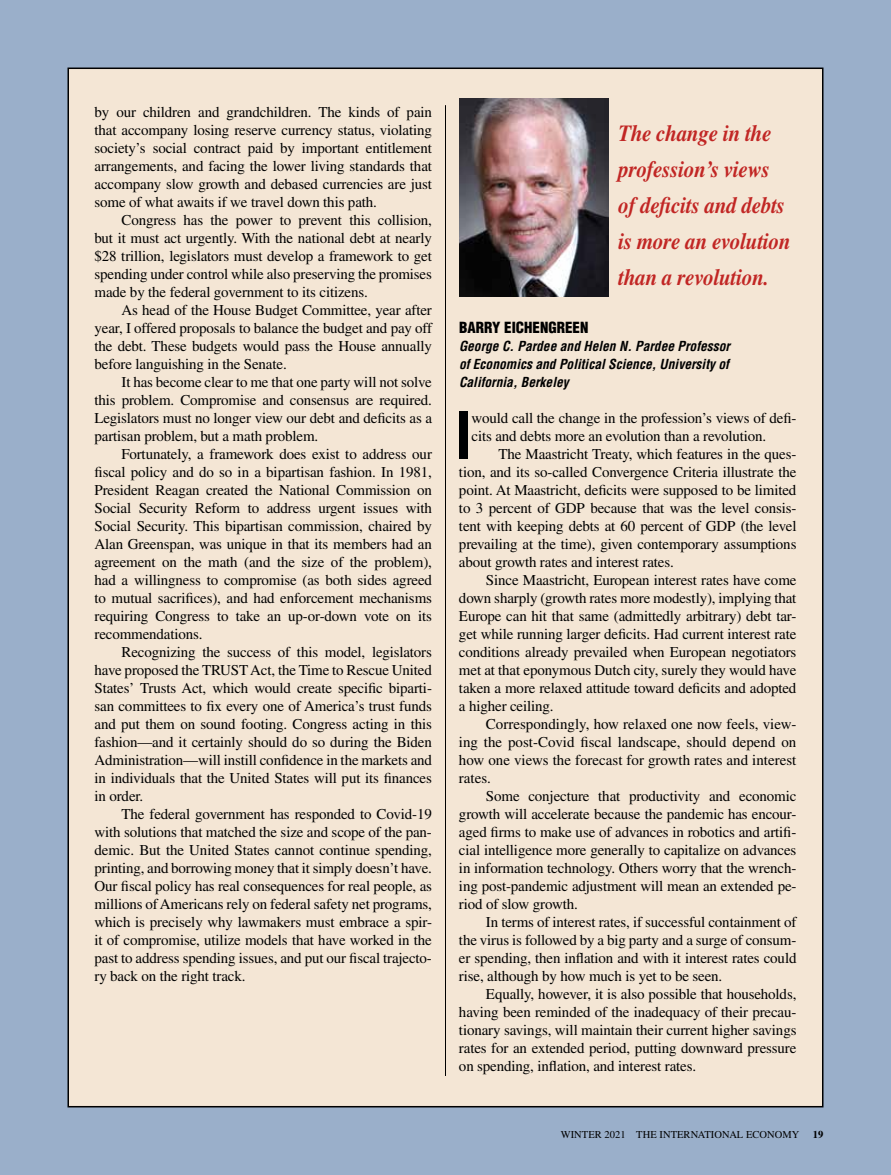
<style>
.page{position:relative;width:891px;height:1175px;background:#fff}
.page>*{position:absolute;margin:0;border:0;box-sizing:border-box;transform-origin:0 0}
.t1{font:700 condensed 63px "Helvetica LT Std";color:#000}
.t2{font:italic 700 23.1px/36px "Times LT Std";letter-spacing:-.01em;color:#c12624;scale:.91 1}
.t3{font:15px/18px "Times LT Std";letter-spacing:-.01em;color:#000;text-align:justify}
.t4{font:900 condensed 15px "Helvetica LT Std";color:#000}
.t5{font:italic 700 condensed 13.5px/18px "Helvetica LT Std";color:#000;text-align:justify}
.t6{font:10.5px "Times LT Std";letter-spacing:.005em;color:#000}
.t7{font:700 10.5px "Times LT Std";color:#000}
</style>
<div class="page">
<div style="left:0;top:0;width:891px;height:1174px;background:#9aafca"></div>
<div style="left:68px;top:68px;width:755px;height:1038px;background:#f4e6d5"></div>
<img style="left:459px;top:99px;width:150px;height:198px">
<hr style="left:445px;top:105px;width:1px;height:970px;background:#000">
<p class="t3" style="left:94px;top:103px;width:339px">by our children and grandchildren. The kinds of pain that accompany losing reserve currency status, violating society’s social contract paid by important entitlement arrangements, and facing the lower living standards that accompany slow growth and debased currencies are just some of what awaits if we travel down this path.</p>
<p class="t3" style="left:94px;top:211px;width:339px;text-indent:27px">Congress has the power to prevent this collision, but it must act urgently. With the national debt at nearly $28 trillion, legislators must develop a framework to get spending under control while also preserving the promises made by the federal government to its citizens.</p>
<p class="t3" style="left:94px;top:301px;width:339px;text-indent:27px">As head of the House Budget Committee, year after year, I offered proposals to balance the budget and pay off the debt. These budgets would pass the House annually before languishing in the Senate.</p>
<p class="t3" style="left:94px;top:373px;width:339px;text-indent:27px">It has become clear to me that one party will not solve this problem. Compromise and consensus are required.<br>Legislators must no longer view our debt and deficits as a partisan problem, but a math problem.</p>
<p class="t3" style="left:94px;top:445px;width:339px;text-indent:27px">Fortunately, a framework does exist to address our fiscal policy and do so in a bipartisan fashion. In 1981, President Reagan created the National Commission on Social Security Reform to address urgent issues with Social Security. This bipartisan commission, chaired by Alan Greenspan, was unique in that its members had an agreement on the math (and the size of the problem), had a willingness to compromise (as both sides agreed to mutual sacrifices), and had enforcement mechanisms requiring Congress to take an up-or-down vote on its recommendations.</p>
<p class="t3" style="left:94px;top:643px;width:339px;text-indent:27px">Recognizing the success of this model, legislators have proposed the TRUST Act, the Time to Rescue United States’ Trusts Act, which would create specific biparti&shy;san committees to fix every one of America’s trust funds and put them on sound footing. Congress acting in this fashion—and it certainly should do so during the Biden Administration—will instill confidence in the markets and in individuals that the United States will put its finances in order.</p>
<p class="t3" style="left:94px;top:805px;width:339px;text-indent:27px">The federal government has responded to Covid-19 with solutions that matched the size and scope of the pan&shy;demic. But the United States cannot continue spending, printing, and borrowing money that it simply doesn’t have.<br>Our fiscal policy has real consequences for real people, as millions of Americans rely on federal safety net programs, which is precisely why lawmakers must embrace a spir&shy;it of compromise, utilize models that have worked in the past to address spending issues, and put our fiscal trajecto&shy;ry back on the right track.</p>
<h2 class="t2" style="left:618px;top:115px;width:191px">The change in the profession’s views of deficits and debts is more an evolution than a revolution.</h2>
<p class="t4" style="left:459px;top:318px;width:131px">BARRY EICHENGREEN</p>
<p class="t5" style="left:459px;top:337px;width:273px">George C. Pardee and Helen N. Pardee Professor of Economics and Political Science, University of California, Berkeley</p>
<h1 class="t1" style="left:455px;top:396px;width:19px">I</h1>
<p class="t3" style="left:472px;top:409px;width:327px">would call the change in the profession’s views of defi&shy;cits and debts more an evolution than a revolution.</p>
<p class="t3" style="left:459px;top:445px;width:339px;text-indent:40px">The Maastricht Treaty, which features in the ques&shy;tion, and its so-called Convergence Criteria illustrate the point. At Maastricht, deficits were supposed to be limited to 3 percent of GDP because that was the level consis&shy;tent with keeping debts at 60 percent of GDP (the level prevailing at the time), given contemporary assumptions about growth rates and interest rates.</p>
<p class="t3" style="left:459px;top:571px;width:339px;text-indent:27px">Since Maastricht, European interest rates have come down sharply (growth rates more modestly), implying that Europe can hit that same (admittedly arbitrary) debt tar&shy;get while running larger deficits. Had current interest rate conditions already prevailed when European negotiators met at that eponymous Dutch city, surely they would have taken a more relaxed attitude toward deficits and adopted a higher ceiling.</p>
<p class="t3" style="left:459px;top:715px;width:339px;text-indent:27px">Correspondingly, how relaxed one now feels, view&shy;ing the post-Covid fiscal landscape, should depend on how one views the forecast for growth rates and interest rates.</p>
<p class="t3" style="left:459px;top:787px;width:339px;text-indent:27px">Some conjecture that productivity and economic growth will accelerate because the pandemic has encour&shy;aged firms to make use of advances in robotics and artifi&shy;cial intelligence more generally to capitalize on advances in information technology. Others worry that the wrench&shy;ing post-pandemic adjustment will mean an extended pe&shy;riod of slow growth.</p>
<p class="t3" style="left:459px;top:913px;width:339px;text-indent:27px">In terms of interest rates, if successful containment of the virus is followed by a big party and a surge of consum&shy;er spending, then inflation and with it interest rates could rise, although by how much is yet to be seen.</p>
<p class="t3" style="left:459px;top:985px;width:339px;text-indent:27px">Equally, however, it is also possible that households, having been reminded of the inadequacy of their precau&shy;tionary savings, will maintain their current higher savings rates for an extended period, putting downward pressure on spending, inflation, and interest rates.</p>
<p class="t6" style="left:561px;top:1128px;width:240px">WINTER 2021 THE INTERNATIONAL ECONOMY</p>
<p class="t7" style="left:813px;top:1128px;width:12px">19</p>
</div>
